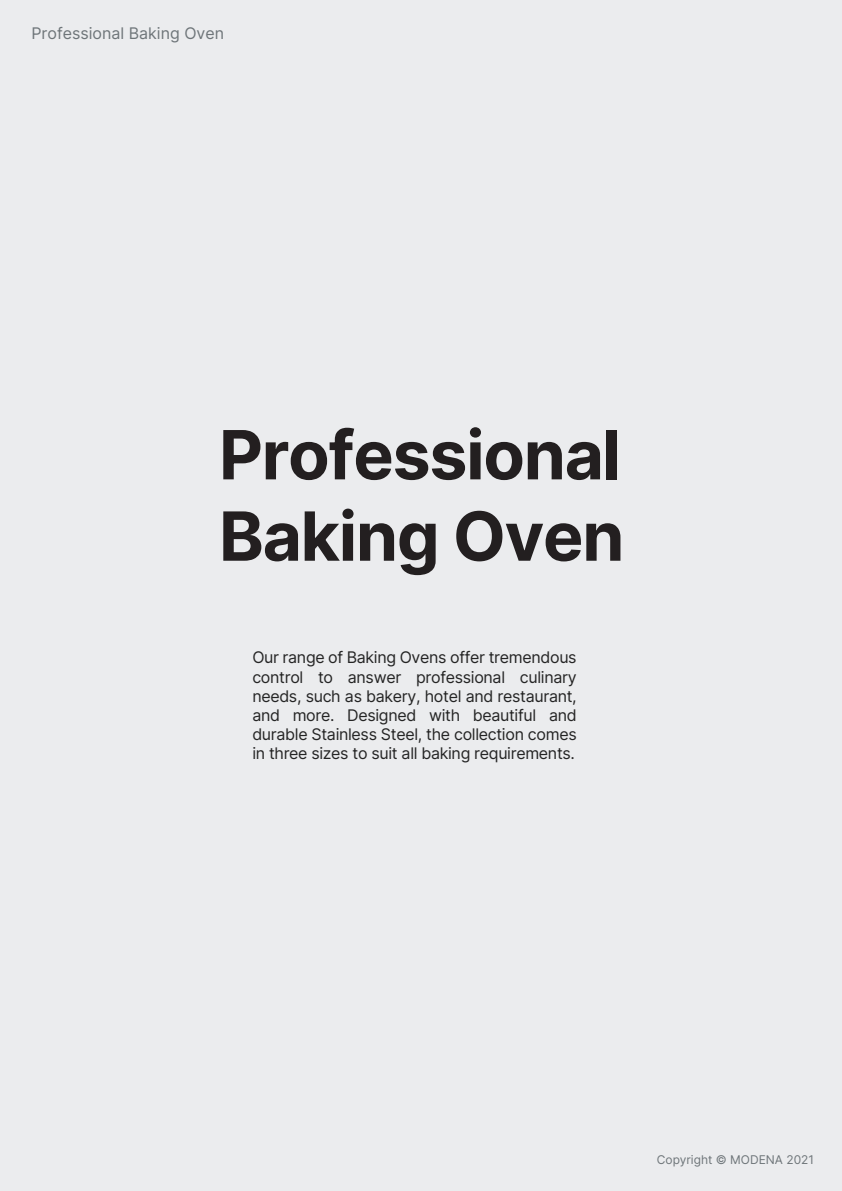
<style>
.page{position:relative;width:842px;height:1191px;background:#ebecee}
.page>*{position:absolute;margin:0;border:0;box-sizing:border-box;transform-origin:0 0}
.t1{font:700 67.8px/81.4px "Inter";letter-spacing:-.02em;color:#231f20}
.t2{font:16px/19.2px "Inter";letter-spacing:-.02em;color:#242424;text-align:justify}
.t3{font:16px "Inter";color:#6e7579}
.t4{font:12px "Inter";color:#6e7579}
</style>
<div class="page">
<p class="t3" style="left:31px;top:22px;width:194px">Professional Baking Oven</p>
<h1 class="t1" style="left:219px;top:412px;width:407px">Professional<br>Baking Oven</h1>
<p class="t2" style="left:252px;top:647px;width:326px">Our range of Baking Ovens offer tremendous control to answer professional culinary needs, such as bakery, hotel and restaurant, and more. Designed with beautiful and durable Stainless Steel, the collection comes in three sizes to suit all baking requirements.</p>
<p class="t4" style="left:657px;top:1150px;width:159px">Copyright © MODENA 2021</p>
</div>
